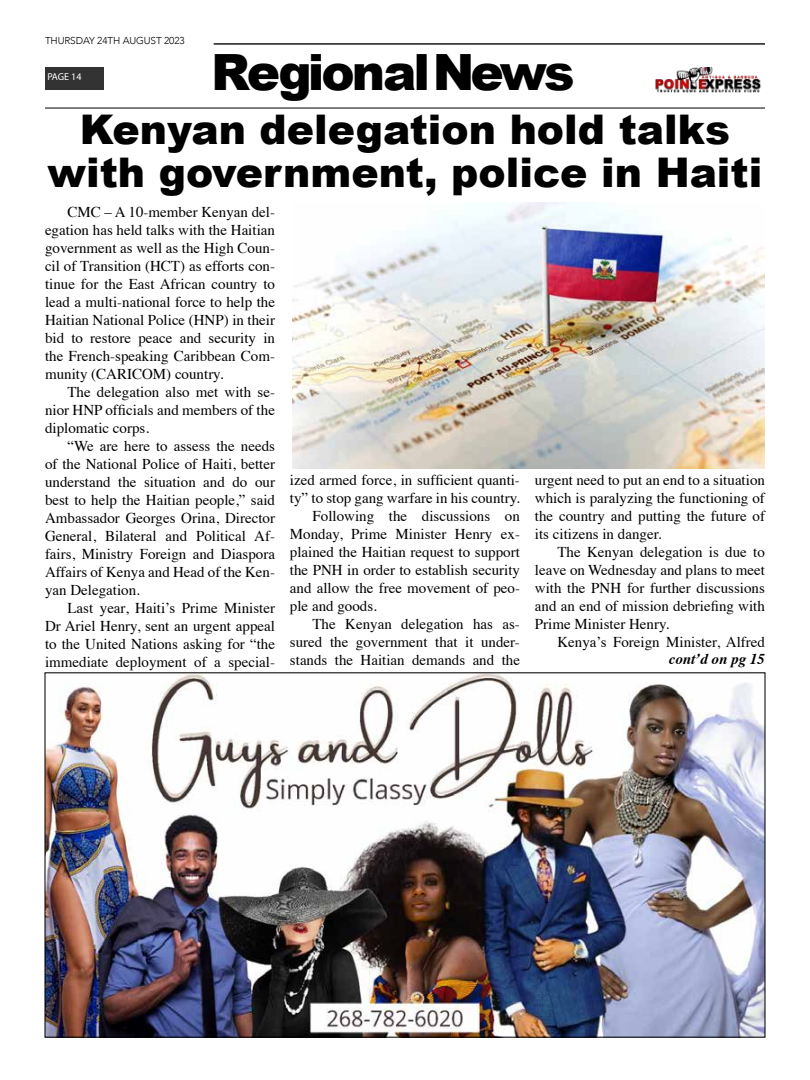
<style>
.page{position:relative;width:810px;height:1080px;background:#fff}
.page>*{position:absolute;margin:0;border:0;box-sizing:border-box;transform-origin:0 0}
.t1{font:900 50px "Arial";letter-spacing:-.06em;color:#000}
.t2{font:900 40.88px/42.5px "Arial";color:#000;text-align:center}
.t3{font:15px/18px "Times";color:#000;text-align:justify}
.t4{font:italic 700 15px "Times";color:#000}
.t5{font:300 10px "Avenir";letter-spacing:-.01em;color:#000}
.t6{font:10px "Myriad Pro";letter-spacing:-.005em;color:#fff}
</style>
<div class="page">
<div style="left:45px;top:67px;width:58px;height:22px;background:#333"></div>
<img style="left:656px;top:67px;width:105px;height:25px">
<hr style="left:45px;top:107px;width:720px;height:2px;background:#333">
<hr style="left:214px;top:43px;width:551px;height:2px;background:#333">
<img style="left:46px;top:674px;width:718px;height:362px">
<img style="left:292px;top:202px;width:473px;height:266px">
<p class="t5" style="left:45px;top:34px;width:141px">THURSDAY 24TH AUGUST 2023</p>
<p class="t6" style="left:47px;top:71px;width:36px">PAGE 14</p>
<h1 class="t1" style="left:211px;top:36px;width:365px">RegionalNews</h1>
<h2 class="t2" style="left:48px;top:107px;width:716px">Kenyan delegation hold talks with government, police in Haiti</h2>
<p class="t3" style="left:45px;top:201px;width:232px;text-indent:22px">CMC – A 10-member Kenyan del&shy;egation has held talks with the Haitian government as well as the High Coun&shy;cil of Transition (HCT) as efforts con&shy;tinue for the East African country to lead a multi-national force to help the Haitian National Police (HNP) in their bid to restore peace and security in the French-speaking Caribbean Com&shy;munity (CARICOM) country.</p>
<p class="t3" style="left:45px;top:381px;width:231px;text-indent:22px">The delegation also met with se&shy;nior HNP officials and members of the diplomatic corps.</p>
<p class="t3" style="left:45px;top:435px;width:232px;text-indent:22px">“We are here to assess the needs of the National Police of Haiti, better understand the situation and do our best to help the Haitian people,” said Ambassador Georges Orina, Director General, Bilateral and Political Af&shy;fairs, Ministry Foreign and Diaspora Affairs of Kenya and Head of the Ken&shy;yan Delegation.</p>
<p class="t3" style="left:45px;top:597px;width:232px;text-indent:22px">Last year, Haiti’s Prime Minister Dr Ariel Henry, sent an urgent appeal to the United Nations asking for “the immediate deployment of a special-</p>
<p class="t3" style="left:290px;top:470px;width:231px">ized armed force, in sufficient quanti-</p>
<p class="t3" style="left:290px;top:488px;width:231px">ty” to stop gang warfare in his country.</p>
<p class="t3" style="left:312px;top:506px;width:209px">Following the discussions on</p>
<p class="t3" style="left:290px;top:524px;width:232px">Monday, Prime Minister Henry ex-</p>
<p class="t3" style="left:290px;top:542px;width:231px">plained the Haitian request to support</p>
<p class="t3" style="left:290px;top:560px;width:232px">the PNH in order to establish security</p>
<p class="t3" style="left:290px;top:578px;width:232px">and allow the free movement of peo-</p>
<p class="t3" style="left:290px;top:596px;width:89px">ple and goods.</p>
<p class="t3" style="left:312px;top:614px;width:209px">The Kenyan delegation has as-</p>
<p class="t3" style="left:290px;top:632px;width:231px">sured the government that it under-</p>
<p class="t3" style="left:290px;top:650px;width:232px">stands the Haitian demands and the</p>
<p class="t3" style="left:535px;top:470px;width:232px">urgent need to put an end to a situation which is paralyzing the functioning of the country and putting the future of its citizens in danger.</p>
<p class="t3" style="left:535px;top:542px;width:232px;text-indent:22px">The Kenyan delegation is due to leave on Wednesday and plans to meet with the PNH for further discussions and an end of mission debriefing with Prime Minister Henry.</p>
<p class="t3" style="left:557px;top:632px;width:209px">Kenya’s Foreign Minister, Alfred</p>
<p class="t4" style="left:669px;top:645px;width:98px">cont’d on pg 15</p>
</div>
